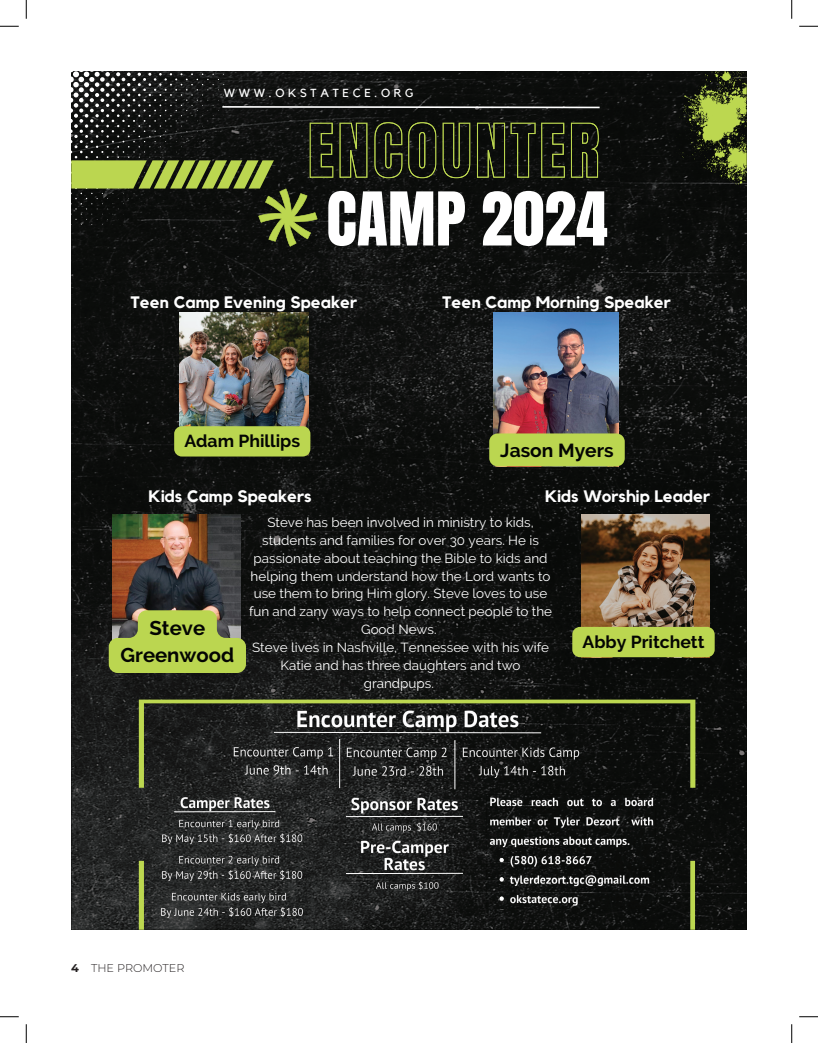
<style>
.page{position:relative;width:818px;height:1043px;background:#fff}
.page>*{position:absolute;margin:0;border:0;box-sizing:border-box;transform-origin:0 0}
.t1{font:63px "Anton";color:#fff}
.t2{font:700 19.88px/27.6px "Raleway";color:#040503;text-align:center}
.t3{font:700 18.88px "Raleway";color:#040503}
.t4{font:700 17.38px "Raleway";color:#040503}
.t5{font:700 16.5px "Kollektif";color:#fff}
.t6{font:13.12px/17.9px "Raleway";color:#fff;text-align:center}
.t7{font:11.62px "Kollektif";letter-spacing:.305em;color:#fff}
.t8{font:300 11.25px "Montserrat";color:#231f20}
.s1{font-weight:700}
</style>
<div class="page">
<img style="left:71px;top:246px;width:422px;height:683px">
<img style="left:695px;top:887px;width:51px;height:42px">
<img style="left:620px;top:71px;width:126px;height:816px">
<img style="left:493px;top:71px;width:127px;height:723px">
<svg style="left:676px;top:71px;width:70px;height:119px;background:#404a20"></svg>
<img style="left:112px;top:514px;width:128px;height:96px">
<img style="left:581px;top:514px;width:128px;height:113px">
<svg style="left:71px;top:71px;width:530px;height:175px;background:#232619"></svg>
<img style="left:180px;top:312px;width:128px;height:114px">
<img style="left:494px;top:312px;width:125px;height:121px">
<hr style="left:339px;top:739px;width:1px;height:49px;background:#fff">
<hr style="left:454px;top:740px;width:1px;height:49px;background:#fff">
<img style="left:177px;top:792px;width:96px;height:23px">
<img style="left:155px;top:816px;width:151px;height:31px">
<hr style="left:174px;top:811px;width:101px;height:1px;background:#fff">
<img style="left:155px;top:853px;width:150px;height:7px">
<img style="left:347px;top:792px;width:115px;height:26px">
<img style="left:370px;top:820px;width:69px;height:15px">
<hr style="left:346px;top:816px;width:117px;height:1px;background:#fff">
<img style="left:357px;top:835px;width:96px;height:25px">
<img style="left:486px;top:794px;width:169px;height:66px">
<svg style="left:139px;top:699px;width:556px;height:88px;background:#30332a"></svg>
<svg style="left:139px;top:860px;width:556px;height:69px;background:#2a2c29"></svg>
<div style="left:174px;top:426px;width:136px;height:30px;background:#bbd650"></div>
<div style="left:489px;top:433px;width:135px;height:33px;background:#bbd650"></div>
<svg style="left:109px;top:610px;width:137px;height:63px;background:#a8bb4f"></svg>
<div style="left:572px;top:627px;width:142px;height:30px;background:#bbd650"></div>
<svg style="left:0;top:25px;width:19px;height:2px"></svg>
<svg style="left:799px;top:25px;width:19px;height:2px"></svg>
<svg style="left:0;top:1016px;width:19px;height:1px"></svg>
<svg style="left:799px;top:1016px;width:19px;height:1px"></svg>
<svg style="left:25px;top:0;width:2px;height:19px"></svg>
<svg style="left:25px;top:1024px;width:2px;height:18px"></svg>
<svg style="left:791px;top:0;width:1px;height:19px"></svg>
<svg style="left:791px;top:1024px;width:1px;height:18px"></svg>
<p class="t7" style="left:224px;top:86px;width:191px">WWW.OKSTATECE.ORG</p>
<h1 class="t1" style="left:326px;top:187px;width:283px">CAMP 2024</h1>
<p class="t5" style="left:130px;top:292px;width:228px">Teen Camp Evening Speaker</p>
<h3 class="t4" style="left:184px;top:431px;width:117px">Adam Phillips</h3>
<p class="t5" style="left:442px;top:293px;width:230px">Teen Camp Morning Speaker</p>
<h3 class="t3" style="left:500px;top:439px;width:115px">Jason Myers</h3>
<p class="t5" style="left:149px;top:486px;width:164px">Kids Camp Speakers</p>
<p class="t6" style="left:249px;top:513px;width:304px">Steve has been involved in ministry to kids, students and families for over 30 years. He is passionate about teaching the Bible to kids and helping them understand how the Lord wants to use them to bring Him glory. Steve loves to use fun and zany ways to help connect people to the Good News.<br>Steve lives in Nashville, Tennessee with his wife Katie and has three daughters and two grandpups.</p>
<p class="t5" style="left:545px;top:486px;width:167px">Kids Worship Leader</p>
<h2 class="t2" style="left:120px;top:614px;width:115px">Steve<br>Greenwood</h2>
<h3 class="t4" style="left:582px;top:632px;width:123px">Abby Pritchett</h3>
<p class="t8" style="left:71px;top:960px;width:115px"><span class="s1">4</span> THE PROMOTER</p>
</div>
